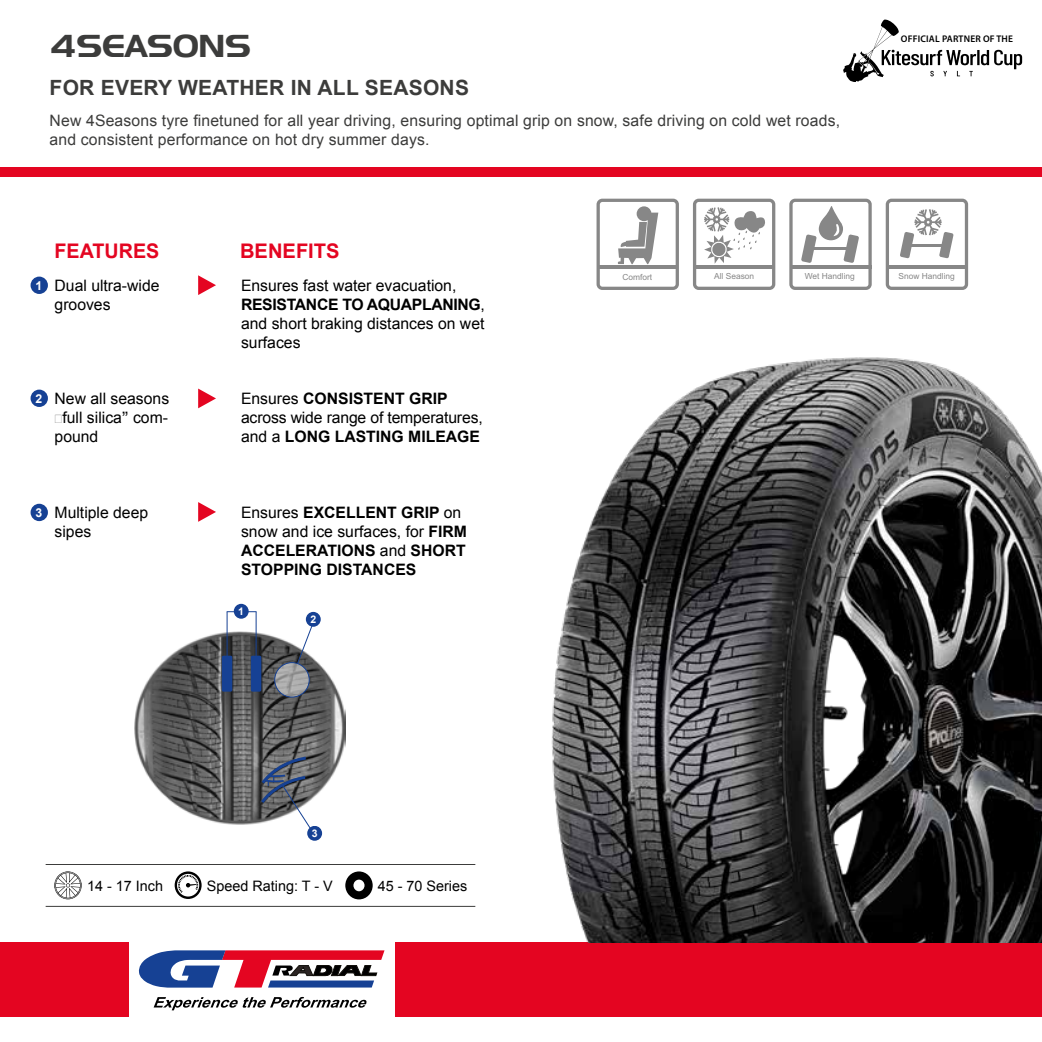
<style>
.page{position:relative;width:1042px;height:1042px;background:#fff}
.page>*{position:absolute;margin:0;border:0;box-sizing:border-box;transform-origin:0 0}
.t1{font:31.5px "Denmark";color:#3c3c3b}
.t2{font:700 21px "Arial";letter-spacing:.01em;color:#3c3c3b}
.t3{font:700 20.12px "Arial";color:#e40521}
.t4{font:15.75px/18.9px "Arial";color:#000}
.t5{font:15.75px/18.9px "Arial";letter-spacing:.01em;color:#3c3c3b}
.t6{font:700 15.75px/18.9px "Arial";color:#000}
.t7{font:14.35px "Arial";color:#000}
.t8{font:700 12.25px "Arial";color:#fff}
.t9{font:700 10.5px "Arial";color:#fff}
.t10{font:600 9.62px "Myriad Pro";letter-spacing:.02em;color:#000}
.t11{font:8.4px "Arial";color:#878787}
.s1{font-weight:700}
.s2{font-family:"Helvetica Neue"}
.s3{font-weight:400}
</style>
<div class="page">
<div style="left:307px;top:826px;width:15px;height:15px;background:#164194;border-radius:50%"></div>
<div style="left:234px;top:604px;width:15px;height:15px;background:#164194;border-radius:50%"></div>
<img style="left:135px;top:631px;width:210px;height:194px">
<div style="left:222px;top:656px;width:10px;height:35px;background:#164194;border-radius:2px"></div>
<div style="left:251px;top:656px;width:10px;height:35px;background:#164194;border-radius:2px"></div>
<hr style="left:227px;top:612px;width:1px;height:51px;background:#164194">
<hr style="left:256px;top:612px;width:1px;height:51px;background:#164194">
<svg style="left:227px;top:611px;width:29px;height:1px"></svg>
<svg style="left:275px;top:662px;width:34px;height:35px"></svg>
<div style="left:274px;top:662px;width:36px;height:35px;border:1px solid #164194;border-radius:50%"></div>
<svg style="left:296px;top:622px;width:18px;height:43px"></svg>
<svg style="left:258px;top:755px;width:54px;height:76px"></svg>
<div style="left:306px;top:612px;width:15px;height:15px;background:#164194;border-radius:50%"></div>
<div style="left:395px;top:943px;width:647px;height:74px;background:#e40521"></div>
<div style="left:0;top:943px;width:128px;height:74px;background:#e40521"></div>
<div style="left:0;top:167px;width:1042px;height:10px;background:#e40521"></div>
<img style="left:531px;top:357px;width:511px;height:586px">
<div style="left:596px;top:199px;width:83px;height:91px;border:3px solid #878787;border-radius:4px"></div>
<hr style="left:598px;top:266px;width:79px;height:3px;background:#878787">
<svg style="left:617px;top:206px;width:41px;height:58px"></svg>
<div style="left:693px;top:199px;width:82px;height:91px;border:3px solid #878787;border-radius:4px"></div>
<hr style="left:695px;top:266px;width:77px;height:3px;background:#878787">
<svg style="left:704px;top:207px;width:61px;height:57px"></svg>
<div style="left:789px;top:199px;width:83px;height:91px;border:3px solid #878787;border-radius:4px"></div>
<svg style="left:801px;top:206px;width:58px;height:57px"></svg>
<hr style="left:790px;top:266px;width:81px;height:3px;background:#878787">
<div style="left:886px;top:199px;width:82px;height:91px;border:3px solid #878787;border-radius:4px"></div>
<svg style="left:900px;top:209px;width:53px;height:49px"></svg>
<hr style="left:889px;top:266px;width:76px;height:3px;background:#878787">
<svg style="left:198px;top:275px;width:18px;height:20px"></svg>
<svg style="left:198px;top:388px;width:18px;height:20px"></svg>
<svg style="left:198px;top:502px;width:18px;height:20px"></svg>
<div style="left:31px;top:277px;width:17px;height:17px;background:#164194;border-radius:50%"></div>
<div style="left:31px;top:390px;width:17px;height:17px;background:#164194;border-radius:50%"></div>
<div style="left:31px;top:504px;width:17px;height:17px;background:#164194;border-radius:50%"></div>
<svg style="left:345px;top:871px;width:28px;height:28px"></svg>
<svg style="left:175px;top:871px;width:27px;height:28px"></svg>
<hr style="left:46px;top:864px;width:429px;height:1px;background:#3c3c3b">
<hr style="left:46px;top:906px;width:429px;height:1px;background:#3c3c3b">
<svg style="left:54px;top:871px;width:28px;height:28px"></svg>
<svg style="left:843px;top:20px;width:179px;height:62px"></svg>
<svg style="left:139px;top:950px;width:245px;height:37px"></svg>
<svg style="left:154px;top:997px;width:213px;height:13px"></svg>
<h1 class="t1" style="left:50px;top:27px;width:202px">4SEASONS</h1>
<h2 class="t2" style="left:50px;top:73px;width:421px">FOR EVERY WEATHER IN ALL SEASONS</h2>
<p class="t5" style="left:50px;top:111px;width:792px">New 4Seasons tyre finetuned for all year driving, ensuring optimal grip on snow, safe driving on cold wet roads, and consistent performance on hot dry summer days.</p>
<p class="t10" style="left:901px;top:33px;width:114px">OFFICIAL PARTNER OF THE</p>
<p class="t8" style="left:36px;top:277px;width:8px">1</p>
<p class="t3" style="left:55px;top:237px;width:106px">FEATURES</p>
<p class="t3" style="left:240px;top:237px;width:101px">BENEFITS</p>
<p class="t4" style="left:55px;top:276px;width:107px">Dual ultra-wide grooves</p>
<p class="t4" style="left:241px;top:276px;width:245px">Ensures fast water evacuation,<br><span class="s1">RESISTANCE TO AQUAPLANING</span>, and short braking distances on wet surfaces</p>
<p class="t11" style="left:622px;top:272px;width:31px">Comfort</p>
<p class="t11" style="left:714px;top:270px;width:42px">All Season</p>
<p class="t11" style="left:805px;top:271px;width:52px">Wet Handling</p>
<p class="t11" style="left:898px;top:270px;width:58px">Snow Handling</p>
<p class="t8" style="left:36px;top:390px;width:8px">2</p>
<p class="t4" style="left:55px;top:390px;width:116px;text-align:justify">New all seasons <span class="s2">‟</span>full silica<span class="s2">”</span> com&shy;pound</p>
<p class="t4" style="left:241px;top:390px;width:243px">Ensures <span class="s1">CONSISTENT GRIP </span>across wide range of temperatures, and a <span class="s1">LONG LASTING MILEAGE</span></p>
<p class="t8" style="left:36px;top:504px;width:8px">3</p>
<p class="t4" style="left:55px;top:503px;width:95px">Multiple deep sipes</p>
<p class="t6" style="left:241px;top:503px;width:227px"><span class="s3">Ensures</span> EXCELLENT GRIP <span class="s3">on snow and ice surfaces, for</span> FIRM<br>ACCELERATIONS <span class="s3">and</span> SHORT<br>STOPPING DISTANCES</p>
<p class="t9" style="left:238px;top:604px;width:7px">1</p>
<p class="t9" style="left:310px;top:612px;width:7px">2</p>
<p class="t9" style="left:312px;top:826px;width:7px">3</p>
<p class="t7" style="left:87px;top:876px;width:77px">14 - 17 Inch</p>
<p class="t7" style="left:207px;top:876px;width:127px">Speed Rating: T - V</p>
<p class="t7" style="left:378px;top:876px;width:91px">45 - 70 Series</p>
</div>
